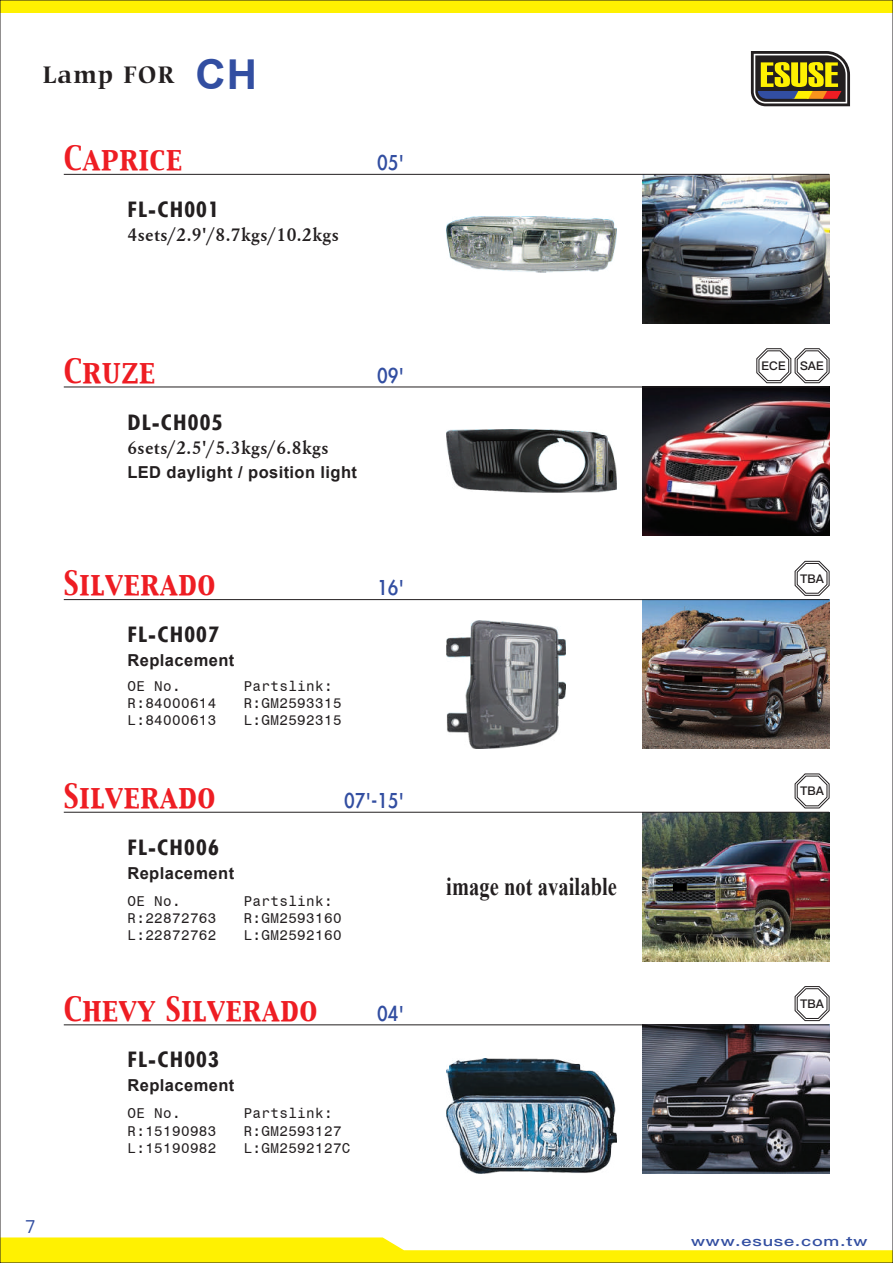
<style>
.page{position:relative;width:893px;height:1263px;background:#fff}
.page>*{position:absolute;margin:0;border:0;box-sizing:border-box;transform-origin:0 0}
.t1{font:29.7px "Capitals";letter-spacing:.025em;color:#ee1d23;scale:.91 1}
.t2{font:700 25.5px "Times New Roman";letter-spacing:.005em;color:#231f20;scale:.8 1}
.t3{font:700 25.5px "Carmina BT";letter-spacing:.05em;color:#231f20;scale:.94 1}
.t4{font:24.75px "Li Gothic Med";letter-spacing:.025em;color:#324ea1;scale:.87 1}
.t5{font:700 condensed 21.45px "Futura BT";letter-spacing:.05em;color:#231f20;scale:1.14 1}
.t6{font:700 19.5px "Hehen Heb T";letter-spacing:.025em;color:#231f20}
.t7{font:18px "Ping Fang TC";color:#324ea1}
.t8{font:700 16.5px "Arial";letter-spacing:.025em;color:#231f20}
.t9{font:14.25px "Monospace 821 BT";letter-spacing:.025em;color:#231f20}
.t10{font:500 13.5px "Ping Fang TC";letter-spacing:.05em;color:#324ea1;scale:1.33 1}
.t11{font:600 12px "Ping Fang TC";color:#231f20}
.s1{font-family:"Arial";font-size:41.1px;color:#324ea1}
</style>
<div class="page">
<svg style="left:2px;top:1237px;width:889px;height:24px"></svg>
<img style="left:642px;top:1025px;width:187px;height:149px">
<img style="left:446px;top:1058px;width:170px;height:115px">
<hr style="left:64px;top:1024px;width:765px;height:1px;background:#231f20">
<img style="left:642px;top:813px;width:187px;height:148px">
<img style="left:642px;top:600px;width:187px;height:148px">
<img style="left:446px;top:621px;width:120px;height:127px">
<img style="left:642px;top:388px;width:187px;height:148px">
<img style="left:446px;top:429px;width:170px;height:64px">
<img style="left:642px;top:175px;width:187px;height:148px">
<img style="left:446px;top:217px;width:170px;height:55px">
<div style="left:0;top:0;width:893px;height:13px;background:#fff101"></div>
<svg style="left:751px;top:51px;width:99px;height:55px;background:#7e7336"></svg>
<hr style="left:64px;top:174px;width:765px;height:1px;background:#231f20">
<hr style="left:64px;top:387px;width:765px;height:1px;background:#231f20">
<svg style="left:756px;top:348px;width:74px;height:36px"></svg>
<hr style="left:64px;top:599px;width:765px;height:1px;background:#231f20">
<svg style="left:794px;top:561px;width:36px;height:35px"></svg>
<hr style="left:64px;top:812px;width:765px;height:1px;background:#231f20">
<svg style="left:794px;top:773px;width:36px;height:36px"></svg>
<svg style="left:794px;top:986px;width:36px;height:36px"></svg>
<h2 class="t3" style="left:42px;top:60px;width:230px">Lamp FOR <span class="s1">CH</span></h2>
<h1 class="t1" style="left:64px;top:138px;width:131px">CAPRICE</h1>
<h3 class="t5" style="left:128px;top:196px;width:82px">FL-CH001</h3>
<h3 class="t6" style="left:128px;top:222px;width:213px">4sets/2.9'/8.7kgs/10.2kgs</h3>
<h3 class="t4" style="left:378px;top:150px;width:32px">05'</h3>
<h1 class="t1" style="left:64px;top:351px;width:102px">CRUZE</h1>
<p class="t11" style="left:762px;top:359px;width:64px">ECE SAE</p>
<h3 class="t4" style="left:378px;top:362px;width:32px">09'</h3>
<h3 class="t5" style="left:127px;top:409px;width:85px">DL-CH005</h3>
<h3 class="t6" style="left:127px;top:435px;width:203px">6sets/2.5'/5.3kgs/6.8kgs</h3>
<p class="t8" style="left:127px;top:461px;width:231px">LED daylight / position light</p>
<p class="t7" style="left:26px;top:1216px;width:11px">7</p>
<h1 class="t1" style="left:64px;top:563px;width:168px">SILVERADO</h1>
<p class="t11" style="left:800px;top:571px;width:25px">TBA</p>
<h3 class="t4" style="left:378px;top:575px;width:32px">16'</h3>
<h3 class="t5" style="left:128px;top:621px;width:82px">FL-CH007</h3>
<p class="t8" style="left:128px;top:649px;width:108px">Replacement</p>
<p class="t9" style="left:128px;top:677px;width:55px">OE No.</p>
<p class="t9" style="left:244px;top:677px;width:90px">Partslink:</p>
<p class="t9" style="left:128px;top:694px;width:90px">R:84000614</p>
<p class="t9" style="left:244px;top:694px;width:99px">R:GM2593315</p>
<p class="t9" style="left:128px;top:711px;width:90px">L:84000613</p>
<p class="t9" style="left:244px;top:711px;width:99px">L:GM2592315</p>
<h1 class="t1" style="left:64px;top:776px;width:168px">SILVERADO</h1>
<h3 class="t5" style="left:127px;top:834px;width:82px">FL-CH006</h3>
<p class="t8" style="left:127px;top:862px;width:108px">Replacement</p>
<h3 class="t4" style="left:344px;top:787px;width:70px">07'-15'</h3>
<p class="t9" style="left:128px;top:892px;width:55px">OE No.</p>
<p class="t9" style="left:244px;top:892px;width:90px">Partslink:</p>
<p class="t9" style="left:128px;top:909px;width:90px">R:22872763</p>
<p class="t9" style="left:244px;top:909px;width:99px">R:GM2593160</p>
<p class="t9" style="left:128px;top:926px;width:90px">L:22872762</p>
<p class="t9" style="left:244px;top:926px;width:99px">L:GM2592160</p>
<h1 class="t1" style="left:64px;top:988px;width:280px">CHEVY SILVERADO</h1>
<h3 class="t5" style="left:128px;top:1046px;width:82px">FL-CH003</h3>
<p class="t8" style="left:128px;top:1074px;width:108px">Replacement</p>
<p class="t9" style="left:128px;top:1105px;width:55px">OE No.</p>
<p class="t9" style="left:244px;top:1105px;width:90px">Partslink:</p>
<p class="t9" style="left:128px;top:1122px;width:90px">R:15190983</p>
<p class="t9" style="left:244px;top:1122px;width:99px">R:GM2593127</p>
<p class="t9" style="left:128px;top:1139px;width:90px">L:15190982</p>
<p class="t9" style="left:244px;top:1139px;width:108px">L:GM2592127C</p>
<h3 class="t4" style="left:378px;top:1000px;width:32px">04'</h3>
<h2 class="t2" style="left:446px;top:869px;width:215px">image not available</h2>
<p class="t11" style="left:800px;top:784px;width:25px">TBA</p>
<p class="t11" style="left:800px;top:996px;width:25px">TBA</p>
<p class="t10" style="left:691px;top:1233px;width:134px">www.esuse.com.tw</p>
</div>
